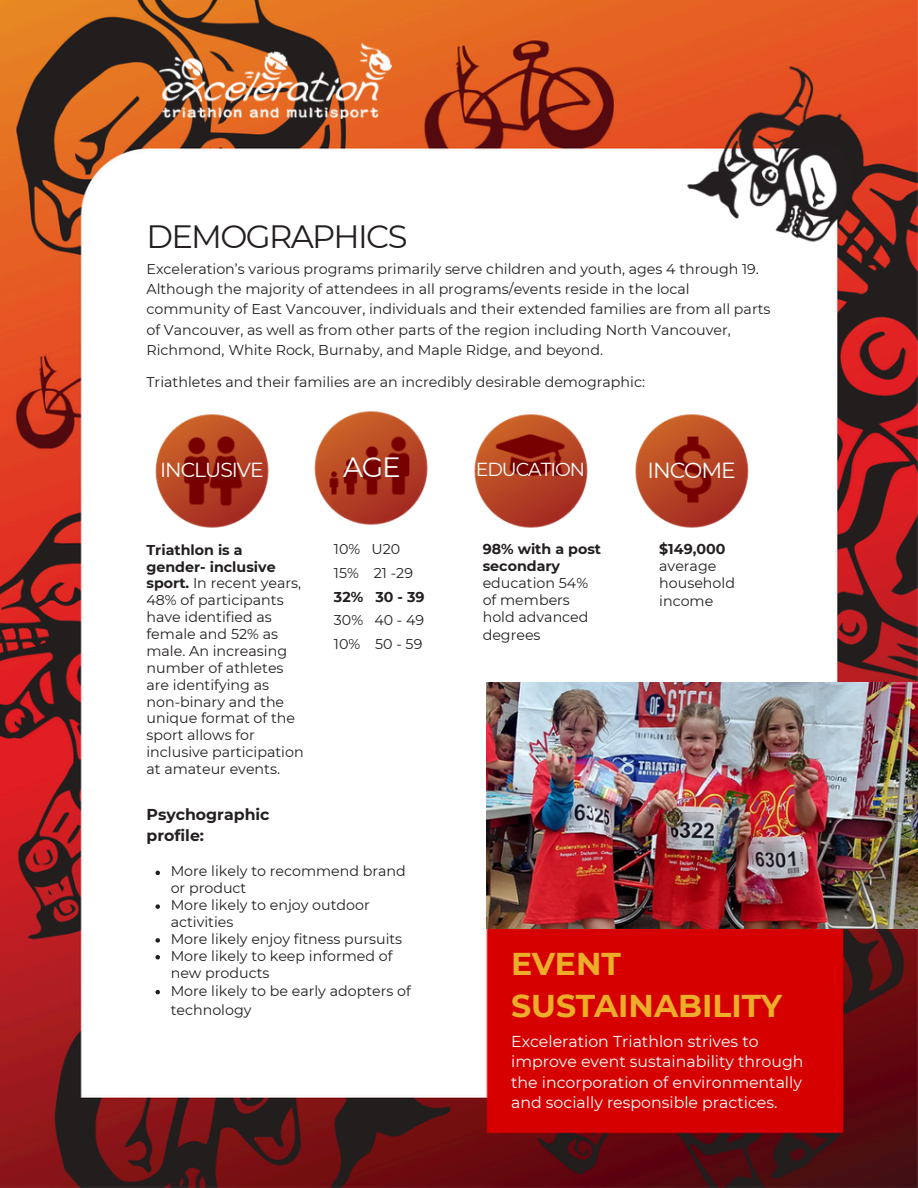
<style>
.page{position:relative;width:918px;height:1188px;background:#fff}
.page>*{position:absolute;margin:0;border:0;box-sizing:border-box;transform-origin:0 0}
.t1{font:32.25px "Montserrat";letter-spacing:-.05em;color:#231f20}
.t2{font:700 31.5px/41.7px "Montserrat";color:#ecae28}
.t3{font:27.75px "Montserrat";color:#fff}
.t4{font:21.75px "Montserrat";letter-spacing:-.05em;color:#fff}
.t5{font:20.25px "Montserrat";letter-spacing:-.05em;color:#fff}
.t6{font:18.75px "Montserrat";letter-spacing:-.055em;color:#fff}
.t7{font:15.75px/20.2px "Montserrat";color:#fff}
.t8{font:700 15.75px/21.3px "Montserrat";color:#231f20}
.t9{font:14.25px/16.8px "Montserrat";color:#231f20}
.s1{font-weight:700}
</style>
<div class="page">
<img style="left:0;top:0;width:918px;height:1188px">
<img style="left:487px;top:682px;width:431px;height:247px">
<img style="left:159px;top:43px;width:232px;height:75px">
<img style="left:681px;top:60px;width:181px;height:189px">
<svg style="left:155px;top:871px;width:5px;height:4px"></svg>
<svg style="left:155px;top:904px;width:5px;height:5px"></svg>
<svg style="left:155px;top:938px;width:5px;height:5px"></svg>
<svg style="left:155px;top:955px;width:5px;height:5px"></svg>
<svg style="left:155px;top:990px;width:5px;height:4px"></svg>
<img style="left:146px;top:406px;width:131px;height:130px">
<img style="left:306px;top:403px;width:131px;height:130px">
<img style="left:466px;top:406px;width:131px;height:130px">
<img style="left:626px;top:406px;width:131px;height:130px">
<p class="t1" style="left:146px;top:217px;width:263px">DEMOGRAPHICS</p>
<p class="t9" style="left:146px;top:259px;width:625px;line-height:20.2px">Exceleration’s various programs primarily serve children and youth, ages 4 through 19.<br>Although the majority of attendees in all programs/events reside in the local community of East Vancouver, individuals and their extended families are from all parts of Vancouver, as well as from other parts of the region including North Vancouver, Richmond, White Rock, Burnaby, and Maple Ridge, and beyond.</p>
<p class="t9" style="left:146px;top:374px;width:500px">Triathletes and their families are an incredibly desirable demographic:</p>
<p class="t5" style="left:160px;top:457px;width:105px">INCLUSIVE</p>
<p class="t3" style="left:343px;top:450px;width:59px">AGE</p>
<p class="t6" style="left:476px;top:458px;width:111px">EDUCATION</p>
<h1 class="t4" style="left:648px;top:457px;width:90px">INCOME</h1>
<p class="t9" style="left:146px;top:541px;width:159px"><span class="s1">Triathlon is a gender- inclusive sport.</span> In recent years,<br>48% of participants have identified as female and 52% as male. An increasing number of athletes are identifying as non-binary and the unique format of the sport allows for inclusive participation at amateur events.</p>
<p class="t8" style="left:146px;top:803px;width:125px">Psychographic profile:</p>
<p class="t9" style="left:334px;top:537px;width:92px;line-height:23.7px">10% U20<br>15% 21 -29<br><span class="s1">32% 30 - 39<br></span>30% 40 - 49<br>10% 50 - 59</p>
<h3 class="t9" style="left:483px;top:541px;width:120px"><span class="s1">98% with a post secondary </span>education 54% of members hold advanced</h3>
<p class="t9" style="left:483px;top:626px;width:59px">degrees</p>
<h5 class="t9" style="left:659px;top:541px;width:77px"><span class="s1">$149,000 </span>average household</h5>
<h6 class="t9" style="left:659px;top:592px;width:56px">income</h6>
<h3 class="t9" style="left:171px;top:863px;width:237px">More likely to recommend brand or product</h3>
<p class="t9" style="left:171px;top:897px;width:201px">More likely to enjoy outdoor activities</p>
<h2 class="t9" style="left:171px;top:930px;width:233px">More likely enjoy fitness pursuits</h2>
<p class="t9" style="left:171px;top:947px;width:224px">More likely to keep informed of new products</p>
<h4 class="t9" style="left:171px;top:981px;width:242px;line-height:19.2px">More likely to be early adopters of technology</h4>
<p class="t2" style="left:511px;top:943px;width:273px">EVENT<br>SUSTAINABILITY</p>
<p class="t7" style="left:511px;top:1031px;width:294px">Exceleration Triathlon strives to improve event sustainability through the incorporation of environmentally and socially responsible practices.</p>
</div>
